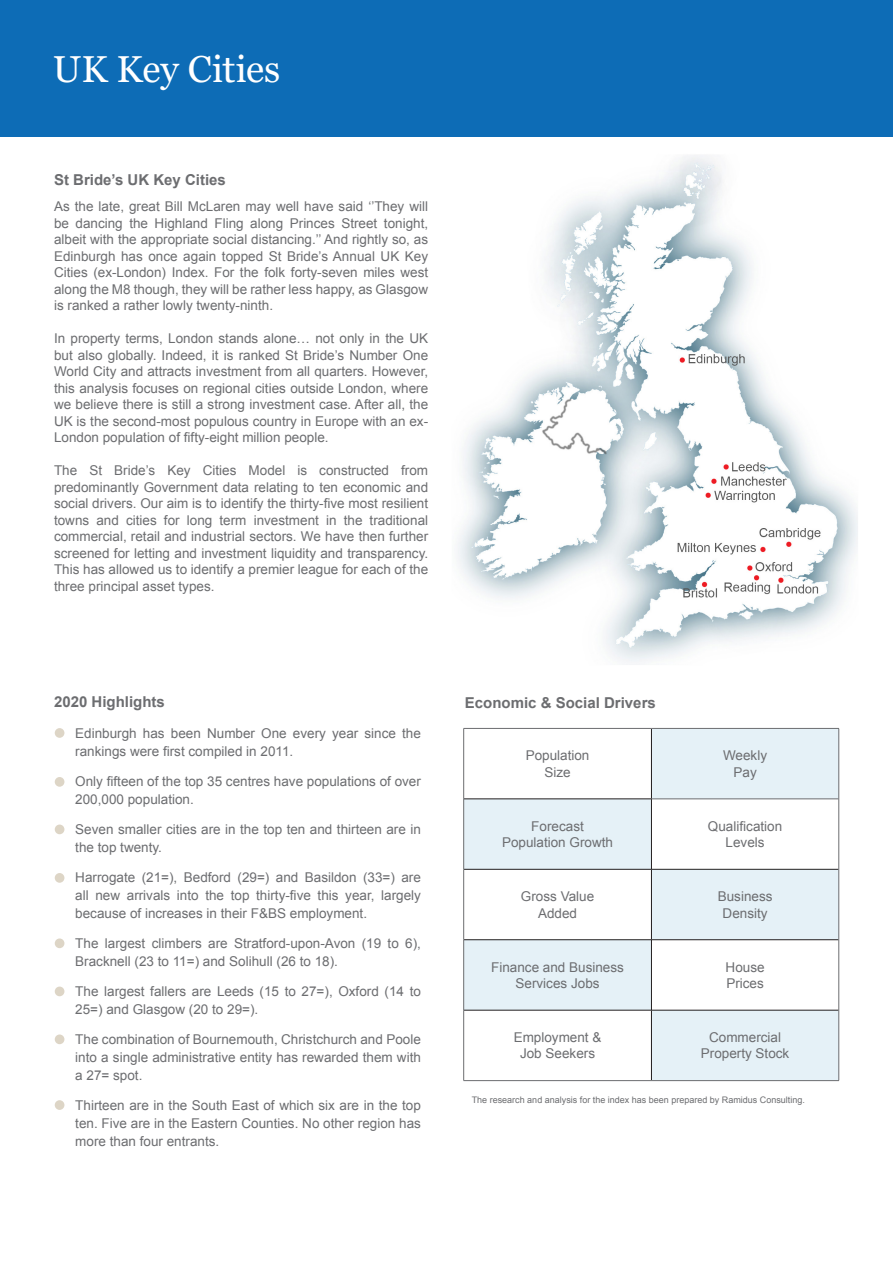
<style>
.page{position:relative;width:893px;height:1263px;background:#fff}
.page>*{position:absolute;margin:0;border:0;box-sizing:border-box;transform-origin:0 0}
.t1{font:37.5px "Georgia Pro";color:#fff}
.t2{font:700 15px "Arial";color:#6c6d70}
.t3{font:13.5px/16.5px "Arial";color:#6c6d70;text-align:justify}
.t4{font:9px "Arial";color:#6c6d70}
</style>
<div class="page">
<div style="left:0;top:0;width:893px;height:136px;background:#0d6cb6"></div>
<svg style="left:464px;top:729px;width:374px;height:351px;fill:#e5f1f7"></svg>
<hr style="left:651px;top:729px;width:1px;height:70px;background:#231f20">
<hr style="left:464px;top:799px;width:188px;height:1px;background:#231f20">
<hr style="left:651px;top:799px;width:1px;height:70px;background:#231f20">
<hr style="left:464px;top:869px;width:187px;height:1px;background:#231f20">
<hr style="left:651px;top:869px;width:188px;height:1px;background:#231f20">
<hr style="left:651px;top:869px;width:1px;height:70px;background:#231f20">
<hr style="left:464px;top:939px;width:187px;height:1px;background:#231f20">
<hr style="left:651px;top:939px;width:188px;height:1px;background:#231f20">
<hr style="left:651px;top:940px;width:1px;height:70px;background:#231f20">
<hr style="left:464px;top:1010px;width:187px;height:1px;background:#231f20">
<hr style="left:651px;top:1010px;width:188px;height:1px;background:#231f20">
<hr style="left:651px;top:1010px;width:1px;height:70px;background:#231f20">
<hr style="left:652px;top:799px;width:187px;height:1px;background:#6c6d70">
<hr style="left:463px;top:728px;width:188px;height:1px;background:#6c6d70">
<hr style="left:463px;top:729px;width:1px;height:70px;background:#6c6d70">
<hr style="left:651px;top:728px;width:188px;height:1px;background:#6c6d70">
<hr style="left:838px;top:729px;width:1px;height:70px;background:#6c6d70">
<hr style="left:463px;top:799px;width:1px;height:70px;background:#6c6d70">
<hr style="left:838px;top:799px;width:1px;height:70px;background:#6c6d70">
<hr style="left:463px;top:869px;width:1px;height:71px;background:#6c6d70">
<hr style="left:838px;top:869px;width:1px;height:71px;background:#6c6d70">
<hr style="left:463px;top:940px;width:1px;height:70px;background:#6c6d70">
<hr style="left:838px;top:940px;width:1px;height:70px;background:#6c6d70">
<hr style="left:463px;top:1010px;width:1px;height:70px;background:#6c6d70">
<hr style="left:838px;top:1010px;width:1px;height:70px;background:#6c6d70">
<hr style="left:463px;top:1080px;width:188px;height:1px;background:#6c6d70">
<hr style="left:651px;top:1080px;width:188px;height:1px;background:#6c6d70">
<img style="left:458px;top:155px;width:400px;height:507px">
<div style="left:55px;top:728px;width:9px;height:10px;background:#ddd5c6;border-radius:50%"></div>
<div style="left:55px;top:777px;width:9px;height:10px;background:#ddd5c6;border-radius:50%"></div>
<div style="left:55px;top:824px;width:9px;height:10px;background:#ddd5c6;border-radius:50%"></div>
<div style="left:55px;top:873px;width:9px;height:10px;background:#ddd5c6;border-radius:50%"></div>
<div style="left:55px;top:938px;width:9px;height:10px;background:#ddd5c6;border-radius:50%"></div>
<div style="left:55px;top:986px;width:9px;height:10px;background:#ddd5c6;border-radius:50%"></div>
<div style="left:55px;top:1034px;width:9px;height:10px;background:#ddd5c6;border-radius:50%"></div>
<div style="left:55px;top:1100px;width:9px;height:10px;background:#ddd5c6;border-radius:50%"></div>
<p class="t1" style="left:53px;top:48px;width:229px">UK Key Cities</p>
<p class="t2" style="left:54px;top:170px;width:173px">St Bride’s UK Key Cities</p>
<p class="t3" style="left:54px;top:199px;width:376px">As the late, great Bill McLaren may well have said ‘’They will be dancing the Highland Fling along Princes Street tonight, albeit with the appropriate social distancing.’’ And rightly so, as Edinburgh has once again topped St Bride’s Annual UK Key Cities (ex-London) Index. For the folk forty-seven miles west along the M8 though, they will be rather less happy, as Glasgow is ranked a rather lowly twenty-ninth.</p>
<p class="t3" style="left:54px;top:331px;width:376px">In property terms, London stands alone… not only in the UK but also globally. Indeed, it is ranked St Bride’s Number One World City and attracts investment from all quarters. However, this analysis focuses on regional cities outside London, where we believe there is still a strong investment case. After all, the UK is the second-most populous country in Europe with an ex-London population of fifty-eight million people.</p>
<p class="t3" style="left:54px;top:463px;width:376px">The St Bride’s Key Cities Model is constructed from predominantly Government data relating to ten economic and social drivers. Our aim is to identify the thirty-five most resilient towns and cities for long term investment in the traditional commercial, retail and industrial sectors. We have then further screened for letting and investment liquidity and transparency.<br>This has allowed us to identify a premier league for each of the three principal asset types.</p>
<p class="t2" style="left:54px;top:692px;width:112px">2020 Highlights</p>
<p class="t3" style="left:75px;top:724px;width:347px;line-height:18px">Edinburgh has been Number One every year since the rankings were first compiled in 2011.</p>
<p class="t3" style="left:75px;top:772px;width:347px;line-height:18px">Only fifteen of the top 35 centres have populations of over<br>200,000 population.</p>
<p class="t3" style="left:75px;top:820px;width:347px;line-height:18px">Seven smaller cities are in the top ten and thirteen are in the top twenty.</p>
<p class="t3" style="left:75px;top:868px;width:347px;line-height:18px">Harrogate (21=), Bedford (29=) and Basildon (33=) are all new arrivals into the top thirty-five this year, largely because of increases in their F&amp;BS employment.</p>
<p class="t3" style="left:75px;top:934px;width:347px;line-height:18px">The largest climbers are Stratford-upon-Avon (19 to 6),<br>Bracknell (23 to 11=) and Solihull (26 to 18).</p>
<p class="t3" style="left:75px;top:982px;width:347px;line-height:18px">The largest fallers are Leeds (15 to 27=), Oxford (14 to<br>25=) and Glasgow (20 to 29=).</p>
<p class="t3" style="left:75px;top:1030px;width:347px;line-height:18px">The combination of Bournemouth, Christchurch and Poole into a single administrative entity has rewarded them with a 27= spot.</p>
<p class="t3" style="left:75px;top:1096px;width:347px;line-height:18px">Thirteen are in the South East of which six are in the top ten. Five are in the Eastern Counties. No other region has more than four entrants.</p>
<p class="t4" style="left:472px;top:1093px;width:335px">The research and analysis for the index has been prepared by Ramidus Consulting.</p>
<p class="t2" style="left:465px;top:693px;width:192px">Economic &amp; Social Drivers</p>
<p class="t3" style="left:526px;top:748px;width:65px">Population</p>
<p class="t3" style="left:544px;top:764px;width:28px">Size</p>
<p class="t3" style="left:723px;top:748px;width:46px">Weekly</p>
<p class="t3" style="left:733px;top:764px;width:25px">Pay</p>
<p class="t3" style="left:708px;top:818px;width:76px">Qualification</p>
<p class="t3" style="left:726px;top:834px;width:41px">Levels</p>
<p class="t3" style="left:531px;top:818px;width:54px">Forecast</p>
<p class="t3" style="left:502px;top:834px;width:113px">Population Growth</p>
<p class="t3" style="left:521px;top:888px;width:75px">Gross Value</p>
<p class="t3" style="left:538px;top:905px;width:41px">Added</p>
<p class="t3" style="left:718px;top:888px;width:56px">Business</p>
<p class="t3" style="left:723px;top:905px;width:47px">Density</p>
<p class="t3" style="left:491px;top:959px;width:134px;text-align:center">Finance and Business<br>Services Jobs</p>
<p class="t3" style="left:726px;top:959px;width:41px">House</p>
<p class="t3" style="left:726px;top:975px;width:39px">Prices</p>
<p class="t3" style="left:514px;top:1029px;width:89px">Employment &amp;</p>
<p class="t3" style="left:520px;top:1045px;width:77px">Job Seekers</p>
<p class="t3" style="left:709px;top:1029px;width:73px">Commercial</p>
<p class="t3" style="left:701px;top:1045px;width:90px">Property Stock</p>
</div>
